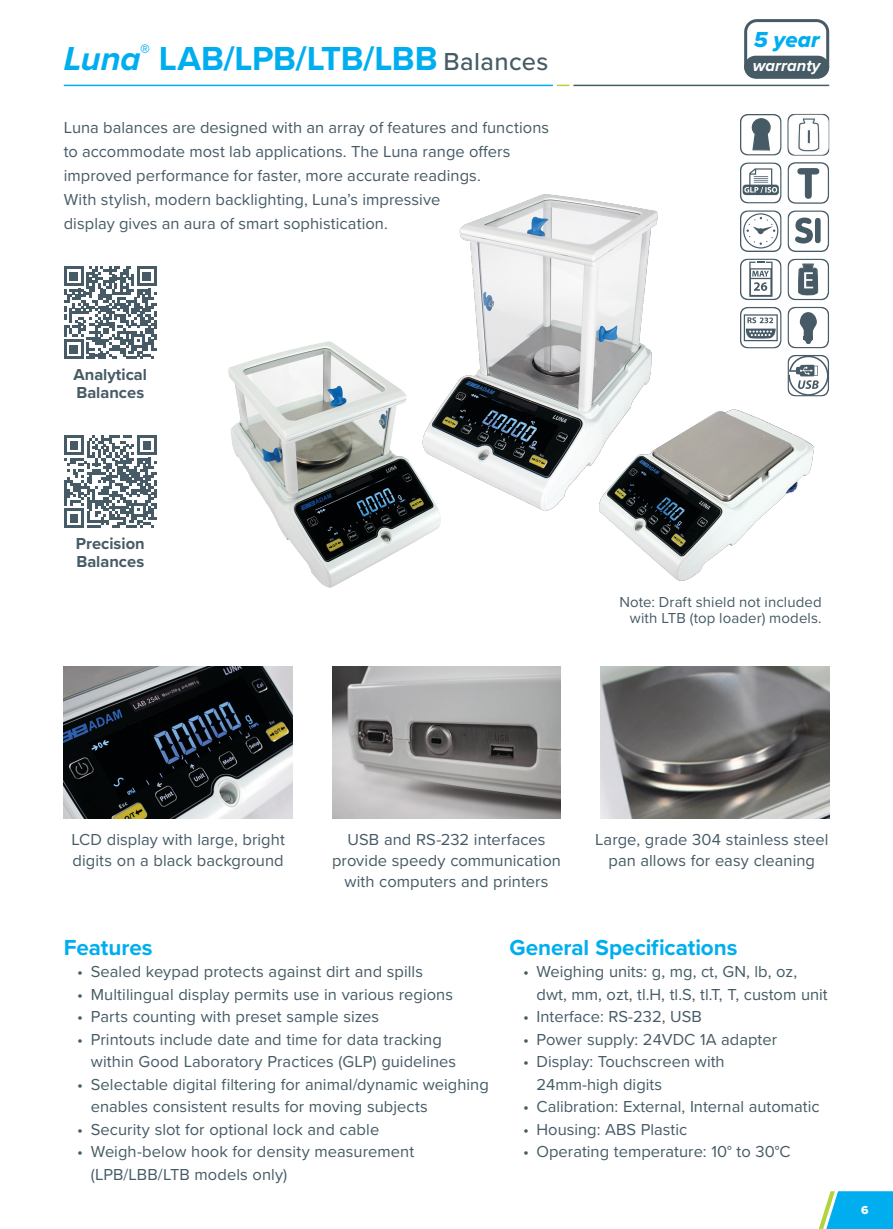
<style>
.page{position:relative;width:893px;height:1229px;background:#fff}
.page>*{position:absolute;margin:0;border:0;box-sizing:border-box;transform-origin:0 0}
.Product_Name{font:700 34.5px "Proxima Nova";letter-spacing:-.015em;color:#00aeef}
.Feature_Bullets{font:700 22.5px "Proxima Nova";letter-spacing:-.005em;color:#00aeef}
.Warranty{font:22.5px "Proxima Nova Extrabld It";color:#00aeef}
.Feature_Bullets-2{font:16.5px/22.5px "Proxima Nova";color:#465b65}
.Category_-_Accessories{font:700 16.5px/18px "Proxima Nova";color:#465b65}
.Warranty-2{font:italic 700 16.5px "Proxima Nova";color:#fff}
.Category_-_Accessories-2{font:15px/16.5px "Proxima Nova";letter-spacing:.01em;color:#465b65;text-align:right}
.t1{font:12px "Proxima Nova Extrabld";color:#fff}
.s1{font-style:italic}
.s2{font-weight:500;font-size:25.5px;color:#465b65}
</style>
<div class="page">
<hr style="left:573px;top:85px;width:256px;height:1px;background:#465b65">
<svg style="left:557px;top:85px;width:13px;height:1px"></svg>
<hr style="left:64px;top:85px;width:489px;height:1px;background:#00aeef">
<svg style="left:818px;top:1191px;width:75px;height:38px;background:#2dbbe6"></svg>
<img style="left:332px;top:666px;width:229px;height:153px">
<img style="left:600px;top:666px;width:229px;height:153px">
<img style="left:64px;top:666px;width:229px;height:153px">
<div style="left:599px;top:410px;width:215px;height:170px;background:#fff;opacity:.25"></div>
<img style="left:228px;top:341px;width:213px;height:247px">
<img style="left:422px;top:212px;width:243px;height:303px">
<div style="left:423px;top:194px;width:234px;height:316px;background:#fff;opacity:.25"></div>
<div style="left:744px;top:56px;width:85px;height:23px;background:#465b65;border-radius:11px"></div>
<div style="left:744px;top:19px;width:85px;height:60px;border:3px solid #465b65;border-radius:11px"></div>
<svg style="left:64px;top:266px;width:93px;height:93px"></svg>
<svg style="left:64px;top:435px;width:93px;height:93px"></svg>
<svg style="left:787px;top:355px;width:42px;height:41px"></svg>
<svg style="left:740px;top:114px;width:42px;height:42px"></svg>
<img style="left:787px;top:114px;width:42px;height:42px">
<svg style="left:740px;top:307px;width:89px;height:41px"></svg>
<svg style="left:740px;top:259px;width:89px;height:41px"></svg>
<svg style="left:740px;top:211px;width:89px;height:41px"></svg>
<div style="left:815px;top:218px;width:6px;height:25px;background:#465b65;border-radius:3px"></div>
<svg style="left:740px;top:162px;width:89px;height:42px"></svg>
<p class="Product_Name" style="left:64px;top:33px;width:486px"><span class="s1">Luna</span><sup>®</sup> LAB/LPB/LTB/LBB <span class="s2">Balances</span></p>
<p class="Feature_Bullets-2" style="left:64px;top:114px;width:487px;line-height:24px">Luna balances are designed with an array of features and functions to accommodate most lab applications. The Luna range offers improved performance for faster, more accurate readings.<br>With stylish, modern backlighting, Luna’s impressive<br>display gives an aura of smart sophistication.</p>
<p class="Category_-_Accessories" style="left:74px;top:365px;width:75px">Analytical<br>Balances</p>
<p class="Category_-_Accessories" style="left:76px;top:534px;width:70px">Precision<br>Balances</p>
<p class="Warranty" style="left:754px;top:23px;width:67px">5 year</p>
<p class="Warranty-2" style="left:753px;top:53px;width:69px">warranty</p>
<p class="Category_-_Accessories-2" style="left:619px;top:593px;width:204px">Note: Draft shield not included with LTB (top loader) models.</p>
<p class="Feature_Bullets-2" style="left:71px;top:828px;width:215px;line-height:21px">LCD display with large, bright digits on a black background</p>
<p class="Feature_Bullets-2" style="left:332px;top:828px;width:230px;line-height:21px;text-align:center">USB and RS-232 interfaces provide speedy communication with computers and printers</p>
<p class="Feature_Bullets-2" style="left:595px;top:828px;width:235px;line-height:21px;text-align:center">Large, grade 304 stainless steel pan allows for easy cleaning</p>
<p class="Feature_Bullets" style="left:64px;top:930px;width:90px">Features</p>
<p class="Feature_Bullets-2" style="left:77px;top:960px;width:347px">• Sealed keypad protects against dirt and spills</p>
<p class="Feature_Bullets-2" style="left:77px;top:982px;width:377px">• Multilingual display permits use in various regions</p>
<p class="Feature_Bullets-2" style="left:77px;top:1005px;width:303px">• Parts counting with preset sample sizes</p>
<p class="Feature_Bullets-2" style="left:91px;top:1027px;width:367px;text-indent:-14px">• Printouts include date and time for data tracking within Good Laboratory Practices (GLP) guidelines</p>
<p class="Feature_Bullets-2" style="left:91px;top:1072px;width:400px;text-indent:-14px">• Selectable digital filtering for animal/dynamic weighing enables consistent results for moving subjects</p>
<p class="Feature_Bullets-2" style="left:77px;top:1117px;width:303px">• Security slot for optional lock and cable</p>
<p class="Feature_Bullets-2" style="left:91px;top:1140px;width:325px;text-indent:-14px">• Weigh-below hook for density measurement (LPB/LBB/LTB models only)</p>
<p class="Feature_Bullets" style="left:510px;top:930px;width:229px">General Specifications</p>
<p class="Feature_Bullets-2" style="left:537px;top:960px;width:293px;text-indent:-14px">• Weighing units: g, mg, ct, GN, lb, oz, dwt, mm, ozt, tl.H, tl.S, tl.T, T, custom unit</p>
<p class="Feature_Bullets-2" style="left:523px;top:1005px;width:180px">• Interface: RS-232, USB</p>
<p class="Feature_Bullets-2" style="left:523px;top:1027px;width:256px">• Power supply: 24VDC 1A adapter</p>
<p class="Feature_Bullets-2" style="left:537px;top:1050px;width:190px;text-indent:-14px">• Display: Touchscreen with<br>24mm-high digits</p>
<p class="Feature_Bullets-2" style="left:523px;top:1095px;width:298px">• Calibration: External, Internal automatic</p>
<p class="Feature_Bullets-2" style="left:523px;top:1117px;width:166px">• Housing: ABS Plastic</p>
<p class="Feature_Bullets-2" style="left:523px;top:1140px;width:269px">• Operating temperature: 10° to 30°C</p>
<p class="t1" style="left:861px;top:1201px;width:9px">6</p>
</div>
